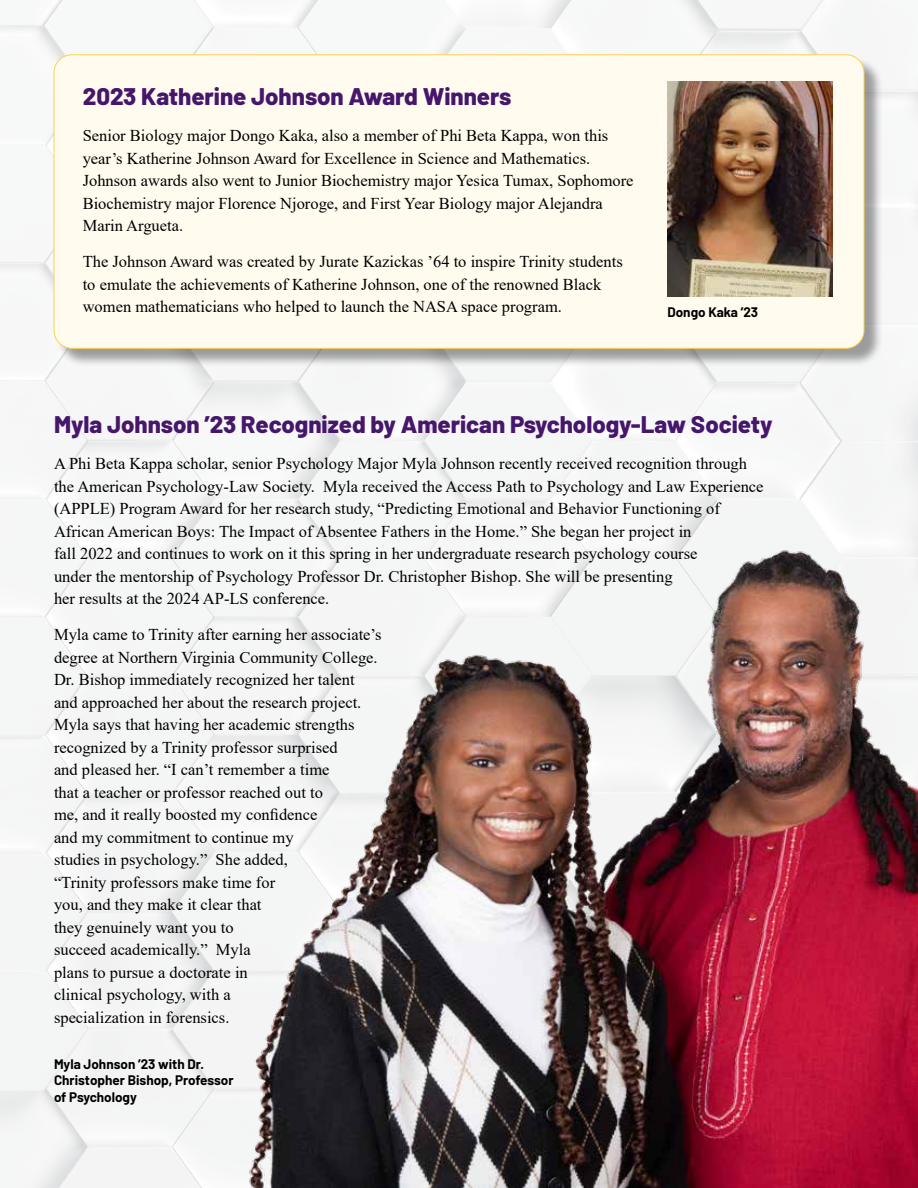
<style>
.page{position:relative;width:918px;height:1188px;background:#fff}
.page>*{position:absolute;margin:0;border:0;box-sizing:border-box;transform-origin:0 0}
.t1{font:800 24px "Barlow";color:#46166b}
.t2{font:16.5px/22.5px "Times New Roman";color:#000}
.t3{font:700 13.5px/16.5px "Barlow";color:#000}
</style>
<div class="page">
<img style="left:0;top:0;width:918px;height:1188px">
<img style="left:83px;top:475px;width:835px;height:713px">
<div style="left:56px;top:57px;width:827px;height:310px;background:#000;opacity:.37"></div>
<div style="left:54px;top:55px;width:810px;height:293px;background:#fffbef;border-radius:18px"></div>
<img style="left:667px;top:81px;width:166px;height:216px">
<h1 class="t1" style="left:83px;top:78px;width:430px">2023 Katherine Johnson Award Winners</h1>
<p class="t2" style="left:83px;top:124px;width:552px">Senior Biology major Dongo Kaka, also a member of Phi Beta Kappa, won this year’s Katherine Johnson Award for Excellence in Science and Mathematics.<br>Johnson awards also went to Junior Biochemistry major Yesica Tumax, Sophomore Biochemistry major Florence Njoroge, and First Year Biology major Alejandra Marin Argueta.</p>
<p class="t2" style="left:83px;top:250px;width:542px">The Johnson Award was created by Jurate Kazickas ’64 to inspire Trinity students to emulate the achievements of Katherine Johnson, one of the renowned Black women mathematicians who helped to launch the NASA space program.</p>
<p class="t3" style="left:667px;top:303px;width:92px">Dongo Kaka ’23</p>
<h1 class="t1" style="left:54px;top:406px;width:720px">Myla Johnson ’23 Recognized by American Psychology-Law Society</h1>
<p class="t2" style="left:54px;top:452px;width:711px">A Phi Beta Kappa scholar, senior Psychology Major Myla Johnson recently received recognition through the American Psychology-Law Society. Myla received the Access Path to Psychology and Law Experience (APPLE) Program Award for her research study, “Predicting Emotional and Behavior Functioning of African American Boys: The Impact of Absentee Fathers in the Home.” She began her project in<br>fall 2022 and continues to work on it this spring in her undergraduate research psychology course<br>under the mentorship of Psychology Professor Dr. Christopher Bishop. She will be presenting<br>her results at the 2024 AP-LS conference.</p>
<p class="t2" style="left:54px;top:623px;width:329px">Myla came to Trinity after earning her associate’s degree at Northern Virginia Community College.<br>Dr. Bishop immediately recognized her talent and approached her about the research project.<br>Myla says that having her academic strengths recognized by a Trinity professor surprised<br>and pleased her. “I can’t remember a time<br>that a teacher or professor reached out to<br>me, and it really boosted my confidence<br>and my commitment to continue my<br>studies in psychology.” She added,<br>“Trinity professors make time for<br>you, and they make it clear that<br>they genuinely want you to<br>succeed academically.” Myla<br>plans to pursue a doctorate in<br>clinical psychology, with a<br>specialization in forensics.</p>
<p class="t3" style="left:54px;top:1055px;width:181px">Myla Johnson ’23 with Dr.<br>Christopher Bishop, Professor of Psychology</p>
</div>
